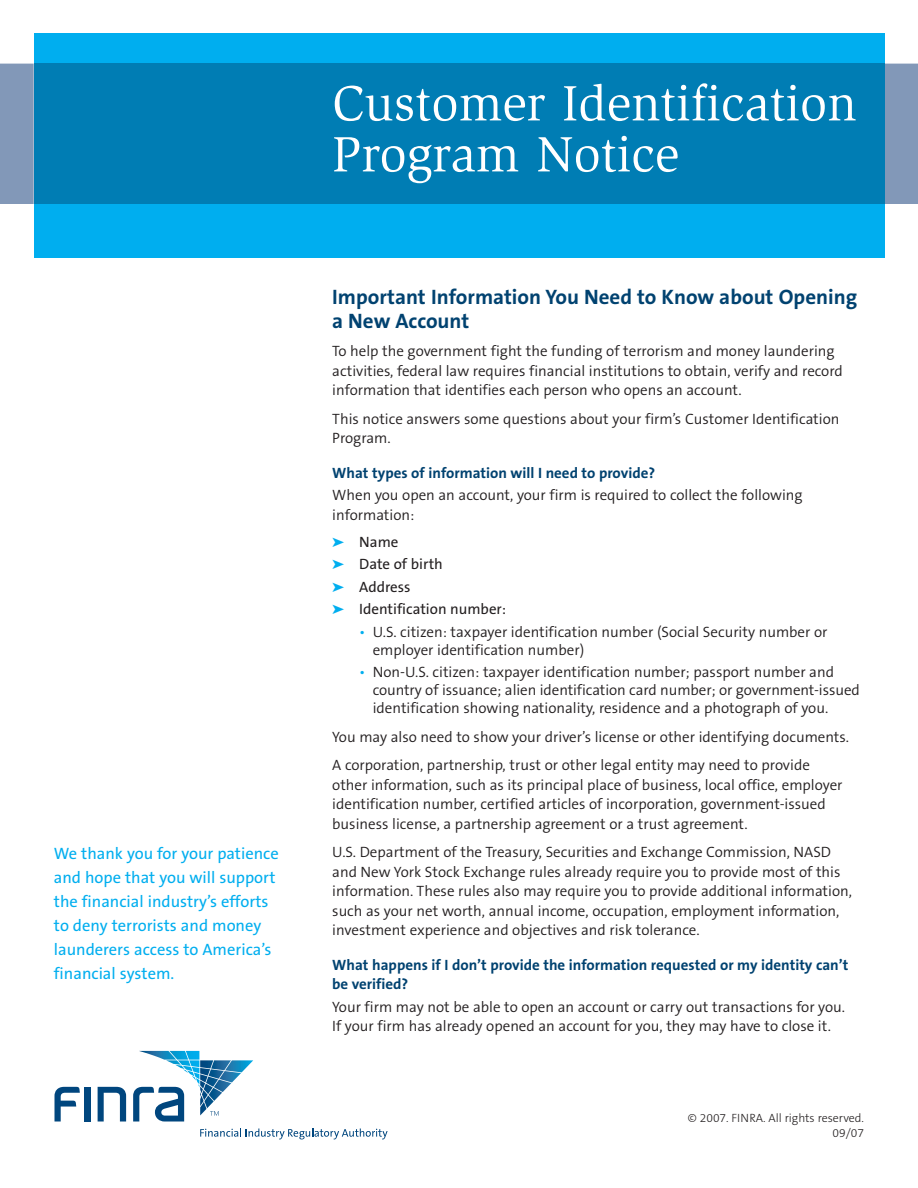
<style>
.page{position:relative;width:918px;height:1188px;background:#fff}
.page>*{position:absolute;margin:0;border:0;box-sizing:border-box;transform-origin:0 0}
.t1{font:51px/51px "Slimbach LT";color:#fff}
.t2{font:700 21px/24px "The Sans B7";color:#004270}
.t3{font:16.5px/24px "The Sans B5 Plain";color:#00aeef}
.t4{font:300 15px/19.5px "The Sans B4";color:#231f20}
.t5{font:700 15px/19.5px "The Sans B7";color:#004270}
.t6{font:15px/22.5px "The Sans B5 Plain";color:#231f20}
.t7{font:300 12px/14.4px "The Sans B3";color:#231f20;text-align:right}
.s1{color:#00aeef}
</style>
<div class="page">
<div style="left:34px;top:34px;width:850px;height:224px;background:#00aeef"></div>
<div style="left:0;top:64px;width:918px;height:140px;background:#8298b8"></div>
<div style="left:34px;top:64px;width:850px;height:140px;background:#007db4"></div>
<div style="left:84px;top:1087px;width:6px;height:35px;background:#00467e"></div>
<svg style="left:98px;top:1087px;width:28px;height:35px"></svg>
<svg style="left:55px;top:1087px;width:25px;height:35px"></svg>
<svg style="left:133px;top:1051px;width:120px;height:71px"></svg>
<svg style="left:200px;top:1129px;width:188px;height:10px"></svg>
<p class="t3" style="left:54px;top:842px;width:226px">We thank you for your patience and hope that you will support the financial industry’s efforts to deny terrorists and money launderers access to America’s financial system.</p>
<h1 class="t1" style="left:332px;top:82px;width:526px">Customer Identification<br>Program Notice</h1>
<h2 class="t2" style="left:332px;top:285px;width:526px">Important Information You Need to Know about Opening a New Account</h2>
<p class="t4" style="left:332px;top:342px;width:512px">To help the government fight the funding of terrorism and money laundering activities, federal law requires financial institutions to obtain, verify and record information that identifies each person who opens an account.</p>
<p class="t4" style="left:332px;top:409px;width:509px">This notice answers some questions about your firm’s Customer Identification<br>Program.</p>
<p class="t5" style="left:332px;top:463px;width:324px">What types of information will I need to provide?</p>
<p class="t4" style="left:332px;top:486px;width:472px">When you open an account, your firm is required to collect the following information:</p>
<p class="t6" style="left:332px;top:531px;width:175px"><span class="s1">➤</span> Name<br><span class="s1">➤</span> Date of birth<br><span class="s1">➤</span> Address<br><span class="s1">➤</span> Identification number:</p>
<p class="t4" style="left:373px;top:623px;width:456px;line-height:18px;text-indent:-13px"><span class="s1">•</span> U.S. citizen: taxpayer identification number (Social Security number or employer identification number)</p>
<p class="t4" style="left:373px;top:664px;width:489px;line-height:18px;text-indent:-13px"><span class="s1">•</span> Non-U.S. citizen: taxpayer identification number; passport number and country of issuance; alien identification card number; or government-issued identification showing nationality, residence and a photograph of you.</p>
<p class="t4" style="left:332px;top:723px;width:518px;line-height:28.5px">You may also need to show your driver’s license or other identifying documents.<br>A corporation, partnership, trust or other legal entity may need to provide</p>
<p class="t4" style="left:332px;top:775px;width:512px">other information, such as its principal place of business, local office, employer identification number, certified articles of incorporation, government-issued business license, a partnership agreement or a trust agreement.</p>
<p class="t4" style="left:332px;top:843px;width:521px">U.S. Department of the Treasury, Securities and Exchange Commission, NASD and New York Stock Exchange rules already require you to provide most of this information. These rules also may require you to provide additional information, such as your net worth, annual income, occupation, employment information, investment experience and objectives and risk tolerance.</p>
<p class="t5" style="left:332px;top:955px;width:518px">What happens if I don’t provide the information requested or my identity can’t be verified?</p>
<p class="t4" style="left:332px;top:997px;width:514px">Your firm may not be able to open an account or carry out transactions for you.<br>If your firm has already opened an account for you, they may have to close it.</p>
<p class="t7" style="left:688px;top:1111px;width:178px">© 2007. FINRA. All rights reserved.<br>09/07</p>
</div>
